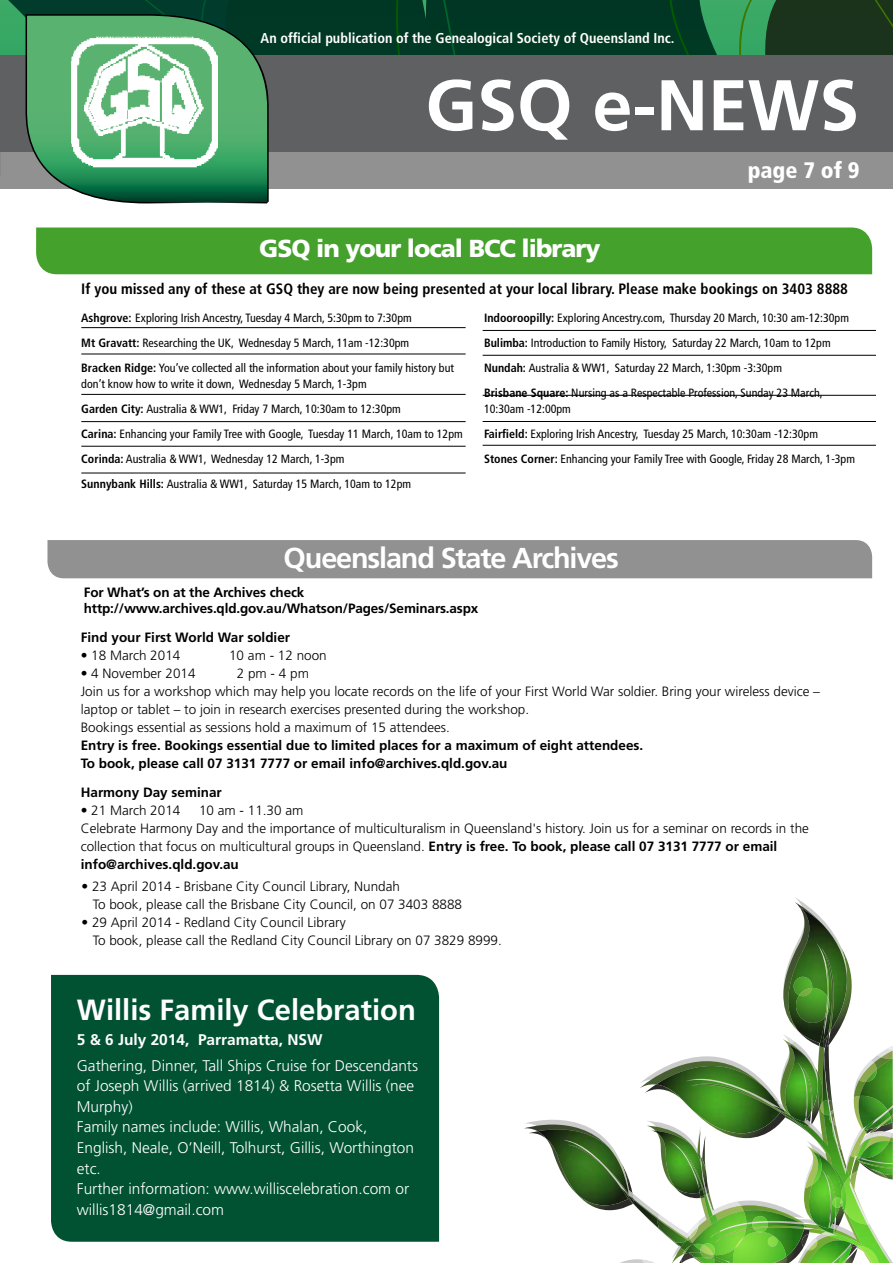
<style>
.page{position:relative;width:893px;height:1263px;background:#fff}
.page>*{position:absolute;margin:0;border:0;box-sizing:border-box;transform-origin:0 0}
.t1{font:700 71.55px "Frutiger";color:#fff}
.t2{font:700 29.25px "Frutiger";color:#fff}
.t3{font:700 28.8px "Frutiger";letter-spacing:-.04em;color:#fff}
.t4{font:900 24.6px "Frutiger";letter-spacing:-.04em;color:#fff}
.t5{font:900 condensed 22.5px "Frutiger";color:#fff}
.t6{font:300 15.45px/20.5px "Frutiger";color:#fff}
.t7{font:700 15.45px "Frutiger";color:#fff}
.t8{font:700 condensed 15px "Frutiger";color:#000}
.t9{font:700 condensed 14.25px "Frutiger";color:#fff}
.t10{font:300 13.5px/18px "Frutiger";color:#000}
.t11{font:700 13.5px/16.5px "Frutiger";color:#000}
.t12{font:condensed 12px/25px "Frutiger";color:#000}
.s1{font-weight:700}
.s2{font-family:"Helvetica Neue";font-weight:400;font-stretch:condensed}
</style>
<div class="page">
<div style="left:51px;top:975px;width:388px;height:267px;background:#005233"></div>
<div style="left:307px;top:0;width:89px;height:56px;background:#003725"></div>
<div style="left:428px;top:0;width:242px;height:56px;background:#003724"></div>
<svg style="left:443px;top:0;width:30px;height:56px;background:#013a25"></svg>
<svg style="left:396px;top:0;width:32px;height:56px;background:#023c24"></svg>
<svg style="left:670px;top:0;width:223px;height:56px;background:#1f5430"></svg>
<svg style="left:8px;top:0;width:299px;height:56px;background:#074730"></svg>
<hr style="left:0;top:0;width:1px;height:149px;background:#39a865">
<div style="left:0;top:56px;width:893px;height:121px;background:#5f6062"></div>
<div style="left:0;top:152px;width:893px;height:37px;background:#919191"></div>
<svg style="left:26px;top:14px;width:243px;height:189px;background:#429260"></svg>
<img style="left:70px;top:34px;width:148px;height:134px">
<div style="left:36px;top:227px;width:836px;height:47px;background:#44a12b"></div>
<hr style="left:81px;top:327px;width:385px;height:1px;background:#000">
<hr style="left:483px;top:330px;width:393px;height:1px;background:#000">
<hr style="left:483px;top:355px;width:393px;height:1px;background:#000">
<hr style="left:483px;top:395px;width:393px;height:1px;background:#000">
<hr style="left:483px;top:421px;width:393px;height:1px;background:#000">
<hr style="left:483px;top:445px;width:393px;height:1px;background:#000">
<hr style="left:81px;top:354px;width:385px;height:1px;background:#000">
<hr style="left:81px;top:394px;width:385px;height:1px;background:#000">
<hr style="left:81px;top:421px;width:385px;height:1px;background:#000">
<hr style="left:81px;top:446px;width:385px;height:1px;background:#000">
<hr style="left:81px;top:473px;width:385px;height:1px;background:#000">
<div style="left:47px;top:540px;width:825px;height:38px;background:#919191"></div>
<svg style="left:524px;top:898px;width:369px;height:365px"></svg>
<p class="t9" style="left:261px;top:30px;width:415px">An official publication of the Genealogical Society of Queensland Inc.</p>
<h1 class="t1" style="left:425px;top:63px;width:435px">GSQ e-NEWS</h1>
<h3 class="t5" style="left:748px;top:157px;width:113px">page 7 of 9</h3>
<h3 class="t4" style="left:259px;top:233px;width:343px">GSQ in your local BCC library</h3>
<p class="t8" style="left:81px;top:280px;width:768px">If you missed any of these at GSQ they are now being presented at your local library. Please make bookings on 3403 8888</p>
<p class="t12" style="left:81px;top:305px;width:374px"><span class="s1">Ashgrove:</span> Exploring Irish Ancestry, Tuesday 4 March, 5:30pm to 7:30pm<br><span class="s1">Mt Gravatt:</span> Researching the UK, Wednesday 5 March, 11am -12:30pm<br><span class="s1">Bracken Ridge:</span> You’ve collected all the information about your family history but</p>
<p class="t12" style="left:81px;top:371px;width:383px">don’t know how to write it down, Wednesday 5 March, 1-3pm<br><span class="s1">Garden City:</span> Australia &amp; WW1, Friday 7 March, 10:30am to 12:30pm<br><span class="s1">Carina:</span> Enhancing your Family Tree with Google, Tuesday 11 March, 10am to 12pm <span class="s1">Corinda:</span> Australia &amp; WW1, Wednesday 12 March, 1-3pm<br><span class="s1">Sunnybank Hills:</span> Australia &amp; WW1, Saturday 15 March, 10am to 12pm</p>
<p class="t12" style="left:484px;top:305px;width:366px"><span class="s1">Indooroopilly:</span> Exploring Ancestry.com, Thursday 20 March, 10:30 am-12:30pm <span class="s1">Bulimba:</span> Introduction to Family History, Saturday 22 March, 10am to 12pm <span class="s1">Nundah:</span> Australia &amp; WW1, Saturday 22 March, 1:30pm -3:30pm<br><span class="s1">Brisbane Square:</span> Nursing as a Respectable Profession, Sunday 23 March,</p>
<p class="t12" style="left:484px;top:396px;width:373px">10:30am -12:00pm<br><span class="s1">Fairfield:</span> Exploring Irish Ancestry, Tuesday 25 March, 10:30am -12:30pm<br><span class="s1">Stones Corner:</span> Enhancing your Family Tree with Google, Friday 28 March, 1-3pm</p>
<h3 class="t3" style="left:284px;top:541px;width:337px">Queensland State Archives</h3>
<p class="t11" style="left:84px;top:584px;width:396px">For What’s on at the Archives check http://www.archives.qld.gov.au/Whatson/Pages/Seminars.aspx</p>
<p class="t11" style="left:81px;top:629px;width:211px">Find your First World War soldier</p>
<p class="t10" style="left:81px;top:647px;width:101px"><span class="s2">•</span> 18 March 2014</p>
<p class="t10" style="left:229px;top:647px;width:99px">10 am - 12 noon</p>
<p class="t10" style="left:81px;top:664px;width:116px"><span class="s2">•</span> 4 November 2014</p>
<p class="t10" style="left:81px;top:664px;width:741px;text-indent:156px">2 pm - 4 pm<br>Join us for a workshop which may help you locate records on the life of your First World War soldier. Bring your wireless device – laptop or tablet – to join in research exercises presented during the workshop.<br>Bookings essential as sessions hold a maximum of 15 attendees.</p>
<p class="t11" style="left:81px;top:736px;width:564px;line-height:18px">Entry is free. Bookings essential due to limited places for a maximum of eight attendees.<br>To book, please call 07 3131 7777 or email info@archives.qld.gov.au</p>
<p class="t11" style="left:81px;top:784px;width:143px">Harmony Day seminar</p>
<p class="t10" style="left:81px;top:801px;width:101px"><span class="s2">•</span> 21 March 2014</p>
<p class="t10" style="left:81px;top:801px;width:730px;text-indent:118px">10 am - 11.30 am<br>Celebrate Harmony Day and the importance of multiculturalism in Queensland's history. Join us for a seminar on records in the collection that focus on multicultural groups in Queensland. <span class="s1">Entry is free. To book, please call 07 3131 7777 or email info@archives.qld.gov.au</span></p>
<p class="t10" style="left:93px;top:877px;width:371px;text-indent:-11px"><span class="s2">•</span> 23 April 2014 - Brisbane City Council Library, Nundah<br>To book, please call the Brisbane City Council, on 07 3403 8888</p>
<p class="t10" style="left:93px;top:913px;width:410px;text-indent:-11px"><span class="s2">•</span> 29 April 2014 - Redland City Council Library<br>To book, please call the Redland City Council Library on 07 3829 8999.</p>
<h2 class="t2" style="left:77px;top:992px;width:341px">Willis Family Celebration</h2>
<p class="t7" style="left:77px;top:1031px;width:247px">5 &amp; 6 July 2014, Parramatta, NSW</p>
<p class="t6" style="left:77px;top:1055px;width:343px">Gathering, Dinner, Tall Ships Cruise for Descendants of Joseph Willis (arrived 1814) &amp; Rosetta Willis (nee Murphy)<br>Family names include: Willis, Whalan, Cook, English, Neale, O’Neill, Tolhurst, Gillis, Worthington etc.<br>Further information: www.williscelebration.com or willis1814@gmail.com</p>
</div>
